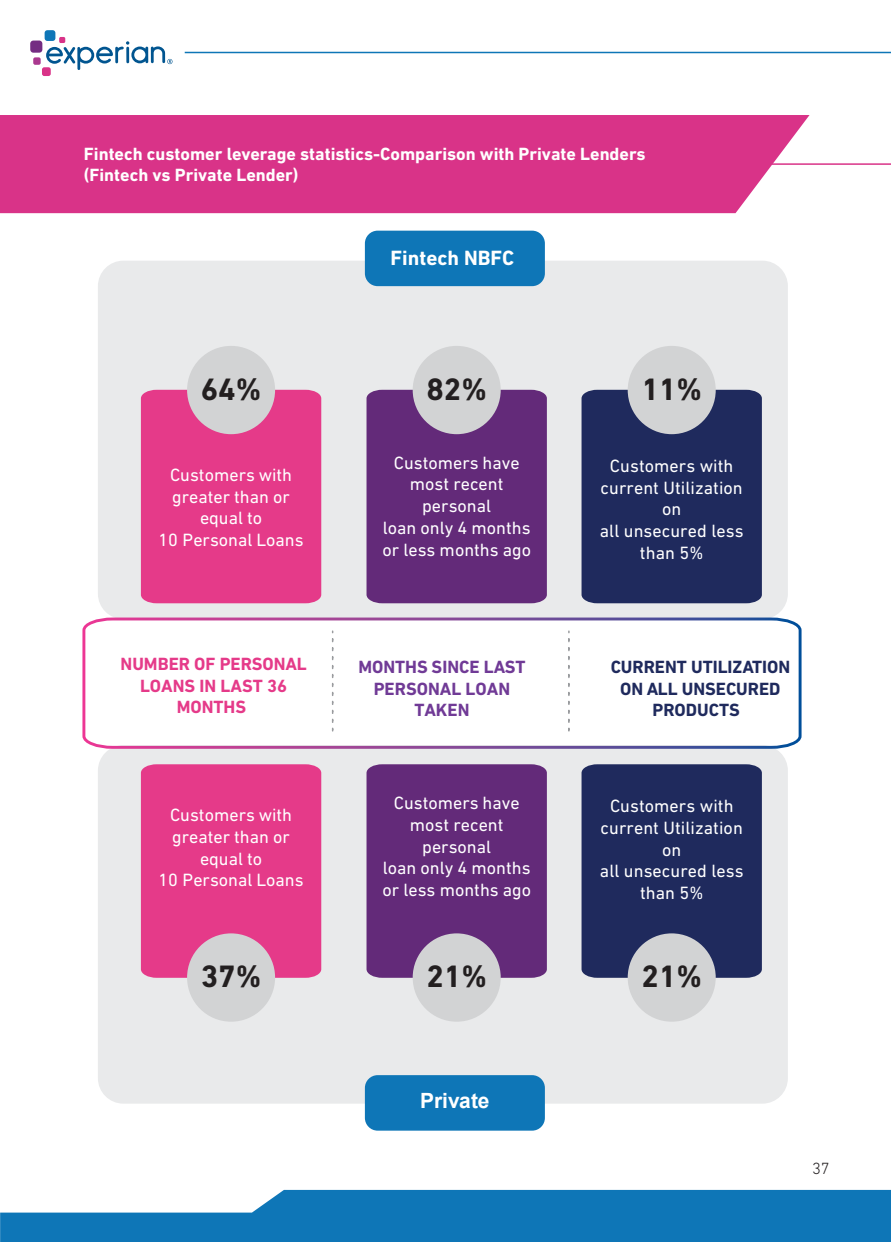
<style>
.page{position:relative;width:891px;height:1242px;background:#fff}
.page>*{position:absolute;margin:0;border:0;box-sizing:border-box;transform-origin:0 0}
.t1{font:700 31.5px "DIN Next LT Pro";color:#231f20}
.t2{font:700 21px "DIN Next LT Pro";color:#fff}
.t3{font:700 21px "Arial";color:#fff}
.t4{font:18.15px/21.8px "DIN Next LT Pro";color:#fff;text-align:center}
.t5{font:700 18px/20.5px "DIN Next LT Pro";color:#fff}
.t6{font:700 18px/21.6px "DIN Next LT Pro";letter-spacing:-.005em;color:#1f2a5d;text-align:center}
.t7{font:700 18px/21.6px "DIN Next LT Pro";color:#e53a89;text-align:center}
.t8{font:700 18px/21.6px "DIN Next LT Pro";color:#703a96;text-align:center}
.t9{font:300 16.5px "DIN Next LT Pro";color:#231f20}
</style>
<div class="page">
<hr style="left:716px;top:163px;width:175px;height:2px;background:#d93388">
<div style="left:0;top:115px;width:810px;height:98px;background:#d93388"></div>
<div style="left:98px;top:261px;width:690px;height:358px;background:#e9eaeb;border-radius:26px"></div>
<div style="left:98px;top:745px;width:690px;height:359px;background:#e9eaeb;border-radius:26px"></div>
<div style="left:141px;top:390px;width:180px;height:213px;background:#e53a89"></div>
<div style="left:187px;top:346px;width:88px;height:88px;background:#d2d3d4;border-radius:50%"></div>
<div style="left:367px;top:390px;width:180px;height:213px;background:#632a79"></div>
<div style="left:413px;top:346px;width:88px;height:88px;background:#d2d3d4;border-radius:50%"></div>
<div style="left:582px;top:390px;width:180px;height:213px;background:#1f2a5d"></div>
<div style="left:628px;top:346px;width:88px;height:88px;background:#d2d3d4;border-radius:50%"></div>
<div style="left:141px;top:764px;width:180px;height:214px;background:#e53a89"></div>
<div style="left:187px;top:933px;width:88px;height:89px;background:#d2d3d4;border-radius:50%"></div>
<div style="left:367px;top:764px;width:180px;height:214px;background:#632a79"></div>
<div style="left:413px;top:933px;width:88px;height:89px;background:#d2d3d4;border-radius:50%"></div>
<div style="left:582px;top:764px;width:180px;height:214px;background:#1f2a5d"></div>
<div style="left:628px;top:933px;width:88px;height:89px;background:#d2d3d4;border-radius:50%"></div>
<div style="left:365px;top:231px;width:180px;height:55px;background:#0e76b7;border-radius:13px"></div>
<div style="left:365px;top:1075px;width:180px;height:56px;background:#0e76b7;border-radius:13px"></div>
<svg style="left:82px;top:617px;width:720px;height:133px"></svg>
<svg style="left:0;top:1190px;width:891px;height:52px;background:#2e88c0"></svg>
<div style="left:45px;top:30px;width:10px;height:11px;background:#0e76b7;border-radius:3px"></div>
<div style="left:30px;top:41px;width:12px;height:12px;background:#742c82;border-radius:3px"></div>
<div style="left:33px;top:57px;width:8px;height:8px;background:#aa388f;border-radius:2px"></div>
<div style="left:42px;top:67px;width:9px;height:9px;background:#d93388;border-radius:2px"></div>
<svg style="left:46px;top:37px;width:127px;height:33px"></svg>
<hr style="left:185px;top:52px;width:706px;height:1px;background:#0e76b7">
<p class="t5" style="left:84px;top:144px;width:563px">Fintech customer leverage statistics-Comparison with Private Lenders (Fintech vs Private Lender)</p>
<p class="t2" style="left:391px;top:245px;width:125px">Fintech NBFC</p>
<h1 class="t1" style="left:201px;top:370px;width:62px">64%</h1>
<p class="t4" style="left:159px;top:464px;width:147px">Customers with greater than or equal to<br>10 Personal Loans</p>
<p class="t7" style="left:121px;top:653px;width:187px">NUMBER OF PERSONAL<br>LOANS IN LAST 36<br>MONTHS</p>
<p class="t4" style="left:159px;top:804px;width:147px">Customers with greater than or equal to<br>10 Personal Loans</p>
<h1 class="t1" style="left:426px;top:370px;width:62px">82%</h1>
<p class="t4" style="left:382px;top:451px;width:150px">Customers have most recent personal<br>loan only 4 months or less months ago</p>
<h1 class="t1" style="left:641px;top:370px;width:62px">11%</h1>
<p class="t4" style="left:600px;top:455px;width:145px">Customers with current Utilization on<br>all unsecured less than 5%</p>
<p class="t8" style="left:358px;top:656px;width:169px">MONTHS SINCE LAST<br>PERSONAL LOAN<br>TAKEN</p>
<p class="t6" style="left:611px;top:656px;width:181px">CURRENT UTILIZATION<br>ON ALL UNSECURED<br>PRODUCTS</p>
<p class="t4" style="left:382px;top:792px;width:150px">Customers have most recent personal<br>loan only 4 months or less months ago</p>
<p class="t4" style="left:600px;top:795px;width:145px">Customers with current Utilization on<br>all unsecured less than 5%</p>
<h1 class="t1" style="left:201px;top:958px;width:62px">37%</h1>
<h1 class="t1" style="left:426px;top:958px;width:62px">21%</h1>
<h1 class="t1" style="left:641px;top:958px;width:62px">21%</h1>
<p class="t3" style="left:420px;top:1086px;width:71px">Private</p>
<p class="t9" style="left:812px;top:1159px;width:19px">37</p>
</div>
